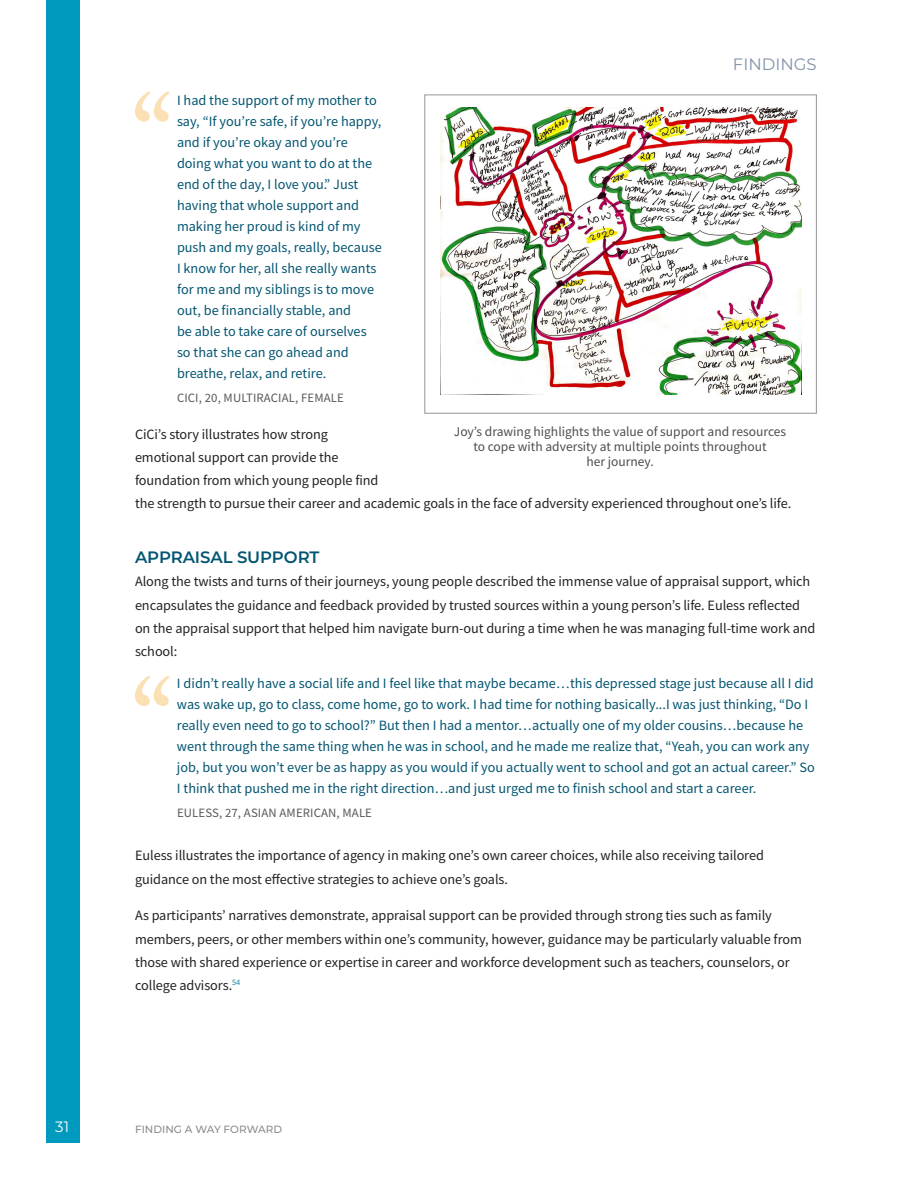
<style>
.page{position:relative;width:918px;height:1188px;background:#fff}
.page>*{position:absolute;margin:0;border:0;box-sizing:border-box;transform-origin:0 0}
.t1{font:600 16.5px "Montserrat";letter-spacing:-.005em;color:#045571}
.t2{font:16.5px "Montserrat";color:#8193a7}
.t3{font:15px "Montserrat";color:#fff}
.t4{font:14.25px/23.2px "Source Sans Pro";letter-spacing:-.005em;color:#222223}
.t5{font:14.25px/21px "Source Sans Pro";color:#045571}
.t6{font:13.5px/15px "Source Sans Pro";color:#4d4d4f;text-align:center}
.t7{font:12.75px "Source Sans Pro";letter-spacing:.01em;color:#58595b}
.t8{font:500 10.5px "Montserrat";color:#8a8c8e}
</style>
<div class="page">
<div style="left:46px;top:0;width:33px;height:1142px;background:#009abe"></div>
<svg style="left:135px;top:676px;width:34px;height:30px"></svg>
<svg style="left:135px;top:91px;width:34px;height:31px"></svg>
<div style="left:424px;top:94px;width:393px;height:320px;border:1px solid #939598"></div>
<img style="left:441px;top:108px;width:360px;height:286px">
<svg style="left:441px;top:315px;width:38px;height:79px"></svg>
<p class="t2" style="left:733px;top:53px;width:85px">FINDINGS</p>
<p class="t5" style="left:177px;top:90px;width:206px">I had the support of my mother to say, “If you’re safe, if you’re happy, and if you’re okay and you’re doing what you want to do at the end of the day, I love you.” Just having that whole support and making her proud is kind of my push and my goals, really, because<br>I know for her, all she really wants for me and my siblings is to move out, be financially stable, and<br>be able to take care of ourselves so that she can go ahead and breathe, relax, and retire.</p>
<p class="t7" style="left:177px;top:389px;width:168px">CICI, 20, MULTIRACIAL, FEMALE</p>
<p class="t4" style="left:135px;top:422px;width:658px">CiCi’s story illustrates how strong<br>emotional support can provide the<br>foundation from which young people find<br>the strength to pursue their career and academic goals in the face of adversity experienced throughout one’s life.</p>
<p class="t1" style="left:135px;top:546px;width:186px">APPRAISAL SUPPORT</p>
<p class="t4" style="left:135px;top:570px;width:682px">Along the twists and turns of their journeys, young people described the immense value of appraisal support, which encapsulates the guidance and feedback provided by trusted sources within a young person’s life. Euless reflected on the appraisal support that helped him navigate burn-out during a time when he was managing full-time work and school:</p>
<p class="t5" style="left:177px;top:673px;width:639px">I didn’t really have a social life and I feel like that maybe became…this depressed stage just because all I did was wake up, go to class, come home, go to work. I had time for nothing basically...I was just thinking, “Do I really even need to go to school?” But then I had a mentor…actually one of my older cousins…because he went through the same thing when he was in school, and he made me realize that, “Yeah, you can work any job, but you won’t ever be as happy as you would if you actually went to school and got an actual career.” So I think that pushed me in the right direction…and just urged me to finish school and start a career.</p>
<p class="t7" style="left:177px;top:804px;width:197px">EULESS, 27, ASIAN AMERICAN, MALE</p>
<p class="t4" style="left:135px;top:844px;width:630px">Euless illustrates the importance of agency in making one’s own career choices, while also receiving tailored guidance on the most effective strategies to achieve one’s goals.</p>
<p class="t4" style="left:135px;top:904px;width:668px">As participants’ narratives demonstrate, appraisal support can be provided through strong ties such as family members, peers, or other members within one’s community, however, guidance may be particularly valuable from those with shared experience or expertise in career and workforce development such as teachers, counselors, or college advisors.<sup>54</sup></p>
<p class="t6" style="left:454px;top:424px;width:334px">Joy’s drawing highlights the value of support and resources to cope with adversity at multiple points throughout<br>her journey.</p>
<p class="t3" style="left:55px;top:1117px;width:16px">31</p>
<p class="t8" style="left:135px;top:1122px;width:149px">FINDING A WAY FORWARD</p>
</div>
